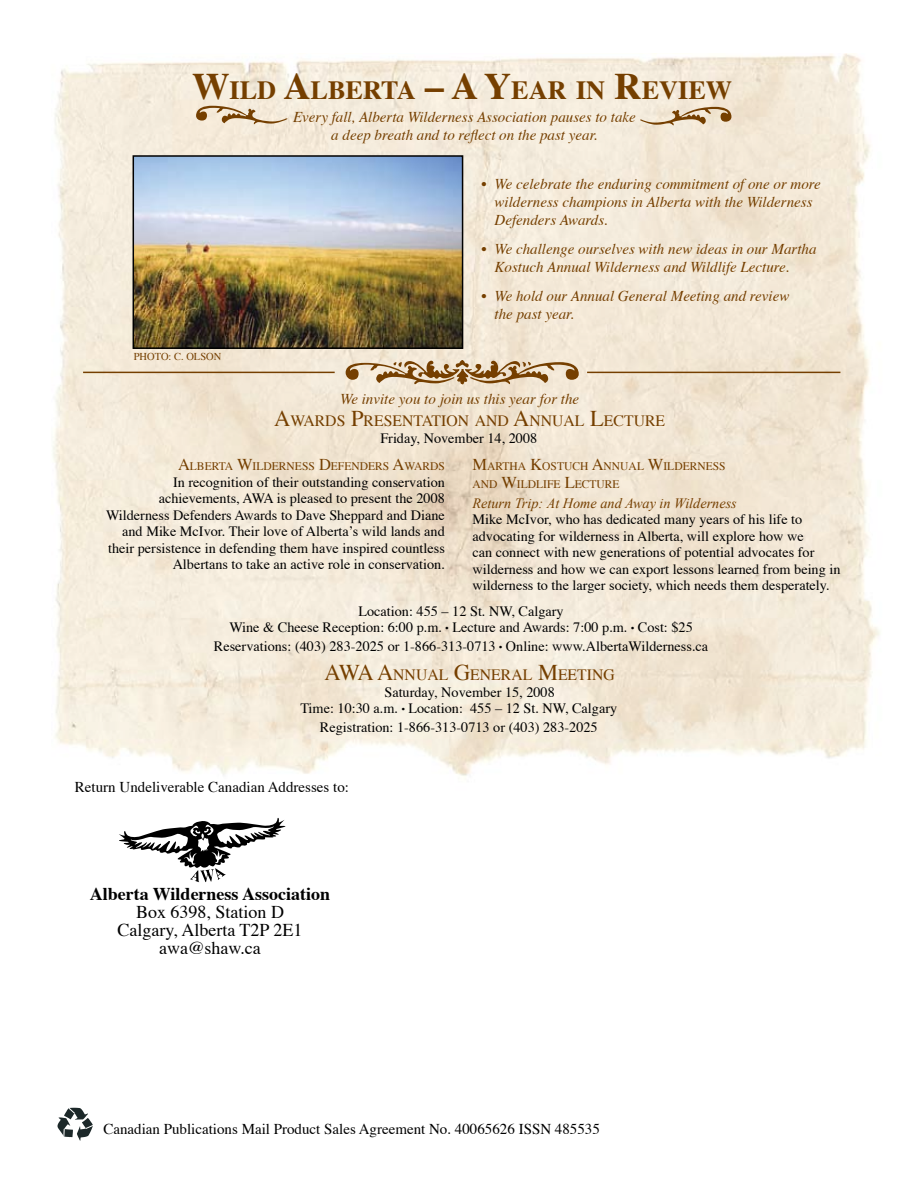
<style>
.page{position:relative;width:918px;height:1188px;background:#fff}
.page>*{position:absolute;margin:0;border:0;box-sizing:border-box;transform-origin:0 0}
.t1{font:700 26.25px "Times";color:#753f00}
.t2{font:22.5px "Times";color:#753f00}
.t3{font:18px/18px "Times";color:#000;text-align:center}
.t4{font:700 18px "Times";color:#000}
.t5{font:15.75px "Times";color:#753f00}
.t6{font:italic 15px/18px "Times";color:#753f00}
.t7{font:15px "Times";color:#000}
.t8{font:14.25px/16.5px "Times";color:#000}
.t9{font:italic 14.25px "Times New Roman";color:#753f00}
.t10{font:11.55px/18px "Times";color:#753f00}
.t11{font:10.5px "Times";color:#753f00}
.s1{font-size:37.5px}
.s2{font-size:22.5px}
.s3{font-size:16.5px}
.s4{font-size:9px}
</style>
<div class="page">
<img style="left:53px;top:54px;width:827px;height:723px">
<svg style="left:57px;top:1108px;width:36px;height:33px"></svg>
<svg style="left:119px;top:818px;width:167px;height:64px"></svg>
<hr style="left:587px;top:372px;width:253px;height:1px;background:#753f00">
<hr style="left:83px;top:372px;width:252px;height:1px;background:#753f00">
<svg style="left:346px;top:360px;width:233px;height:24px;background:#c4a987"></svg>
<svg style="left:640px;top:107px;width:91px;height:18px;background:#d1bb9e"></svg>
<svg style="left:196px;top:106px;width:91px;height:18px;background:#d3bda0"></svg>
<img style="left:136px;top:158px;width:324px;height:188px">
<div style="left:133px;top:155px;width:330px;height:194px;border:2px solid #000"></div>
<h1 class="t1" style="left:192px;top:65px;width:541px"><span class="s1">W</span>ILD <span class="s1">A</span>LBERTA <span class="s1">– A Y</span>EAR IN <span class="s1">R</span>EVIEW</h1>
<p class="t6" style="left:293px;top:107px;width:344px;text-align:center">Every fall, Alberta Wilderness Association pauses to take a deep breath and to reflect on the past year.</p>
<p class="t11" style="left:134px;top:347px;width:14px">Photo</p>
<p class="t11" style="left:169px;top:347px;width:34px">: C. Olson</p>
<p class="t6" style="left:495px;top:174px;width:328px;text-indent:-14px">• We celebrate the enduring commitment of one or more wilderness champions in Alberta with the Wilderness<br>Defenders Awards.</p>
<p class="t6" style="left:495px;top:239px;width:323px;text-indent:-14px">• We challenge ourselves with new ideas in our Martha<br>Kostuch Annual Wilderness and Wildlife Lecture.</p>
<p class="t6" style="left:495px;top:286px;width:296px;text-indent:-14px">• We hold our Annual General Meeting and review the past year.</p>
<p class="t6" style="left:340px;top:389px;width:241px">We invite you to join us this year for the</p>
<p class="t5" style="left:274px;top:406px;width:393px"><span class="s2">A</span>WARDS <span class="s2">P</span>RESENTATION AND <span class="s2">A</span>NNUAL <span class="s2">L</span>ECTURE</p>
<p class="t8" style="left:380px;top:428px;width:158px">Friday, November 14, 2008</p>
<p class="t10" style="left:178px;top:456px;width:268px"><span class="s3">A</span>LBERTA <span class="s3">W</span>ILDERNESS <span class="s3">D</span>EFENDERS <span class="s3">A</span>WARDS</p>
<p class="t8" style="left:106px;top:472px;width:340px;text-align:right">In recognition of their outstanding conservation achievements, AWA is pleased to present the 2008<br>Wilderness Defenders Awards to Dave Sheppard and Diane and Mike McIvor. Their love of Alberta’s wild lands and their persistence in defending them have inspired countless Albertans to take an active role in conservation.</p>
<p class="t10" style="left:472px;top:456px;width:255px"><span class="s3">M</span>ARTHA <span class="s3">K</span>OSTUCH <span class="s3">A</span>NNUAL <span class="s3">W</span>ILDERNESS<br>AND <span class="s3">W</span>ILDLIFE <span class="s3">L</span>ECTURE</p>
<p class="t9" style="left:472px;top:493px;width:266px">Return Trip: At Home and Away in Wilderness</p>
<p class="t8" style="left:472px;top:510px;width:370px">Mike McIvor, who has dedicated many years of his life to advocating for wilderness in Alberta, will explore how we<br>can connect with new generations of potential advocates for wilderness and how we can export lessons learned from being in wilderness to the larger society, which needs them desperately.</p>
<p class="t8" style="left:229px;top:602px;width:465px;text-align:center">Location: 455 – 12 St. NW, Calgary<br>Wine &amp; Cheese Reception: 6:00 p.m. <span class="s4">•</span> Lecture and Awards: 7:00 p.m. <span class="s4">•</span> Cost: $25</p>
<p class="t8" style="left:214px;top:637px;width:496px">Reservations: (403) 283-2025 or 1-866-313-0713 <span class="s4">•</span> Online: www.AlbertaWilderness.ca</p>
<h2 class="t2" style="left:324px;top:652px;width:18px">AWA</h2>
<p class="t5" style="left:377px;top:660px;width:239px"><span class="s2">A</span>NNUAL <span class="s2">G</span>ENERAL <span class="s2">M</span>EETING</p>
<p class="t8" style="left:300px;top:683px;width:318px;text-indent:84px">Saturday, November 15, 2008<br>Time: 10:30 a.m. <span class="s4">•</span> Location: 455 – 12 St. NW, Calgary</p>
<p class="t8" style="left:320px;top:718px;width:279px">Registration: 1-866-313-0713 or (403) 283-2025</p>
<p class="t7" style="left:75px;top:773px;width:276px">Return Undeliverable Canadian Addresses to:</p>
<p class="t4" style="left:90px;top:877px;width:242px">Alberta Wilderness Association</p>
<p class="t3" style="left:118px;top:901px;width:186px">Box 6398, Station D<br>Calgary, Alberta T2P 2E1 awa@shaw.ca</p>
<p class="t7" style="left:103px;top:1115px;width:498px">Canadian Publications Mail Product Sales Agreement No. 40065626 ISSN 485535</p>
</div>
